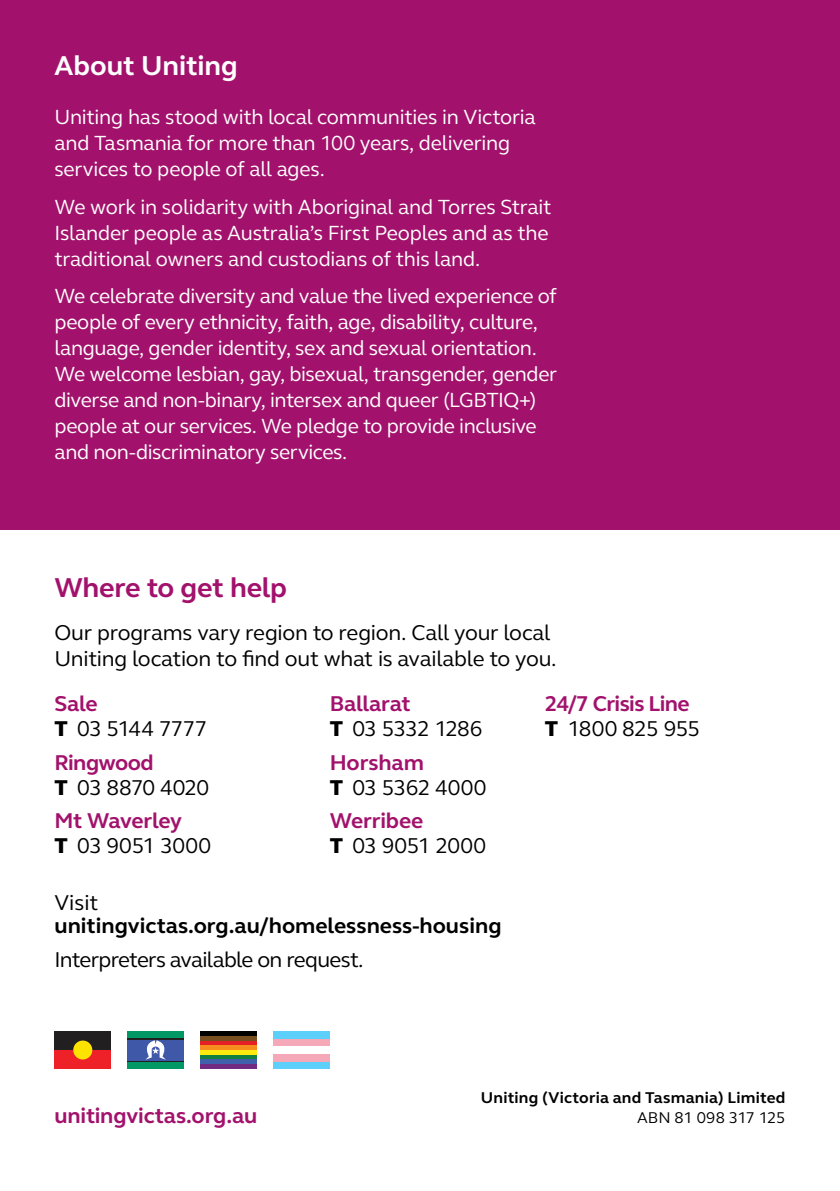
<style>
.page{position:relative;width:840px;height:1191px;background:#fff}
.page>*{position:absolute;margin:0;border:0;box-sizing:border-box;transform-origin:0 0}
.t1{font:700 28px "FS Elliot Pro";letter-spacing:-.01em;color:#a2126c}
.t2{font:700 28px "FS Elliot Pro";color:#fff}
.t3{font:22px/25px "FS Elliot Pro";letter-spacing:-.015em;color:#000}
.t4{font:700 22px/25px "FS Elliot Pro";letter-spacing:-.015em;color:#a2126c}
.t5{font:700 22px "FS Elliot Pro";color:#000}
.t6{font:22px/25px "FS Elliot Pro";letter-spacing:-.035em;color:#000}
.t7{font:22px/25px "FS Elliot Pro";letter-spacing:-.04em;color:#000}
.t8{font:21px/26px "FS Elliot Pro";letter-spacing:-.015em;color:#fff}
.t9{font:700 16px "FS Elliot Pro";letter-spacing:.015em;color:#000}
.t10{font:16px "FS Elliot Pro";letter-spacing:-.01em;color:#000}
.s1{font-weight:700;color:#a2126c}
.s2{font-weight:800}
.s3{font-weight:800;color:#000}
.s4{font-weight:400;color:#000}
</style>
<div class="page">
<div style="left:0;top:0;width:839px;height:529px;background:#a2126c"></div>
<div style="left:54px;top:1031px;width:57px;height:19px;background:#221f20"></div>
<div style="left:54px;top:1050px;width:57px;height:18px;background:#ed2127"></div>
<svg style="left:73px;top:1040px;width:19px;height:19px"></svg>
<hr style="left:127px;top:1060px;width:57px;height:2px;background:#221f20">
<div style="left:127px;top:1062px;width:57px;height:6px;background:#096"></div>
<div style="left:127px;top:1039px;width:57px;height:21px;background:#3f58a8"></div>
<hr style="left:127px;top:1037px;width:57px;height:2px;background:#221f20">
<div style="left:127px;top:1031px;width:57px;height:6px;background:#096"></div>
<svg style="left:146px;top:1040px;width:19px;height:19px"></svg>
<div style="left:200px;top:1031px;width:57px;height:37px;background:#732a83"></div>
<div style="left:200px;top:1031px;width:57px;height:33px;background:#4160ac"></div>
<div style="left:200px;top:1031px;width:57px;height:28px;background:linear-gradient(to right,#128040,#128040)"></div>
<div style="left:200px;top:1031px;width:57px;height:23px;background:#fdeb0f"></div>
<div style="left:200px;top:1031px;width:57px;height:19px;background:#f78d1e"></div>
<svg style="left:200px;top:1040px;width:57px;height:5px"></svg>
<div style="left:200px;top:1031px;width:57px;height:9px;background:#785020"></div>
<div style="left:200px;top:1031px;width:57px;height:5px;background:#000101"></div>
<div style="left:273px;top:1031px;width:56px;height:37px;background:#5ccffa"></div>
<div style="left:273px;top:1039px;width:56px;height:22px;background:#f5a8b8"></div>
<div style="left:273px;top:1046px;width:56px;height:7px;background:#fff"></div>
<h1 class="t2" style="left:54px;top:47px;width:185px">About Uniting</h1>
<p class="t8" style="left:54px;top:103px;width:482px">Uniting has stood with local communities in Victoria and Tasmania for more than 100 years, delivering services to people of all ages.</p>
<p class="t8" style="left:54px;top:193px;width:498px">We work in solidarity with Aboriginal and Torres Strait<br>Islander people as Australia’s First Peoples and as the traditional owners and custodians of this land.</p>
<p class="t8" style="left:54px;top:282px;width:504px">We celebrate diversity and value the lived experience of people of every ethnicity, faith, age, disability, culture, language, gender identity, sex and sexual orientation.<br>We welcome lesbian, gay, bisexual, transgender, gender diverse and non-binary, intersex and queer (LGBTIQ+) people at our services. We pledge to provide inclusive and non-discriminatory services.</p>
<h1 class="t1" style="left:54px;top:569px;width:234px">Where to get help</h1>
<p class="t3" style="left:54px;top:619px;width:503px;line-height:26px">Our programs vary region to region. Call your local<br>Uniting location to find out what is available to you.</p>
<p class="t6" style="left:54px;top:691px;width:154px"><span class="s1">Sale<br></span><span class="s2">T</span> 03 5144 7777</p>
<p class="t6" style="left:54px;top:749px;width:156px"><span class="s1">Ringwood<br></span><span class="s2">T</span> 03 8870 4020</p>
<p class="t4" style="left:54px;top:808px;width:158px">Mt Waverley<br><span class="s3">T</span> <span class="s4">03 9051 3000</span></p>
<p class="t4" style="left:544px;top:691px;width:157px">24/7 Crisis Line<br><span class="s3">T</span> <span class="s4">1800 825 955</span></p>
<p class="t7" style="left:329px;top:691px;width:154px"><span class="s1">Ballarat<br></span><span class="s2">T</span> 03 5332 1286</p>
<p class="t3" style="left:329px;top:749px;width:158px"><span class="s1">Horsham<br></span><span class="s2">T</span> 03 5362 4000</p>
<p class="t3" style="left:329px;top:808px;width:158px"><span class="s1">Werribee<br></span><span class="s2">T</span> 03 9051 2000</p>
<p class="t3" style="left:54px;top:889px;width:45px">Visit</p>
<p class="t5" style="left:54px;top:910px;width:448px">unitingvictas.org.au/homelessness-housing</p>
<p class="t3" style="left:54px;top:946px;width:310px">Interpreters available on request.</p>
<p class="t9" style="left:480px;top:1087px;width:306px">Uniting (Victoria and Tasmania) Limited</p>
<p class="t4" style="left:54px;top:1102px;width:204px">unitingvictas.org.au</p>
<p class="t10" style="left:636px;top:1106px;width:150px">ABN 81 098 317 125</p>
</div>
